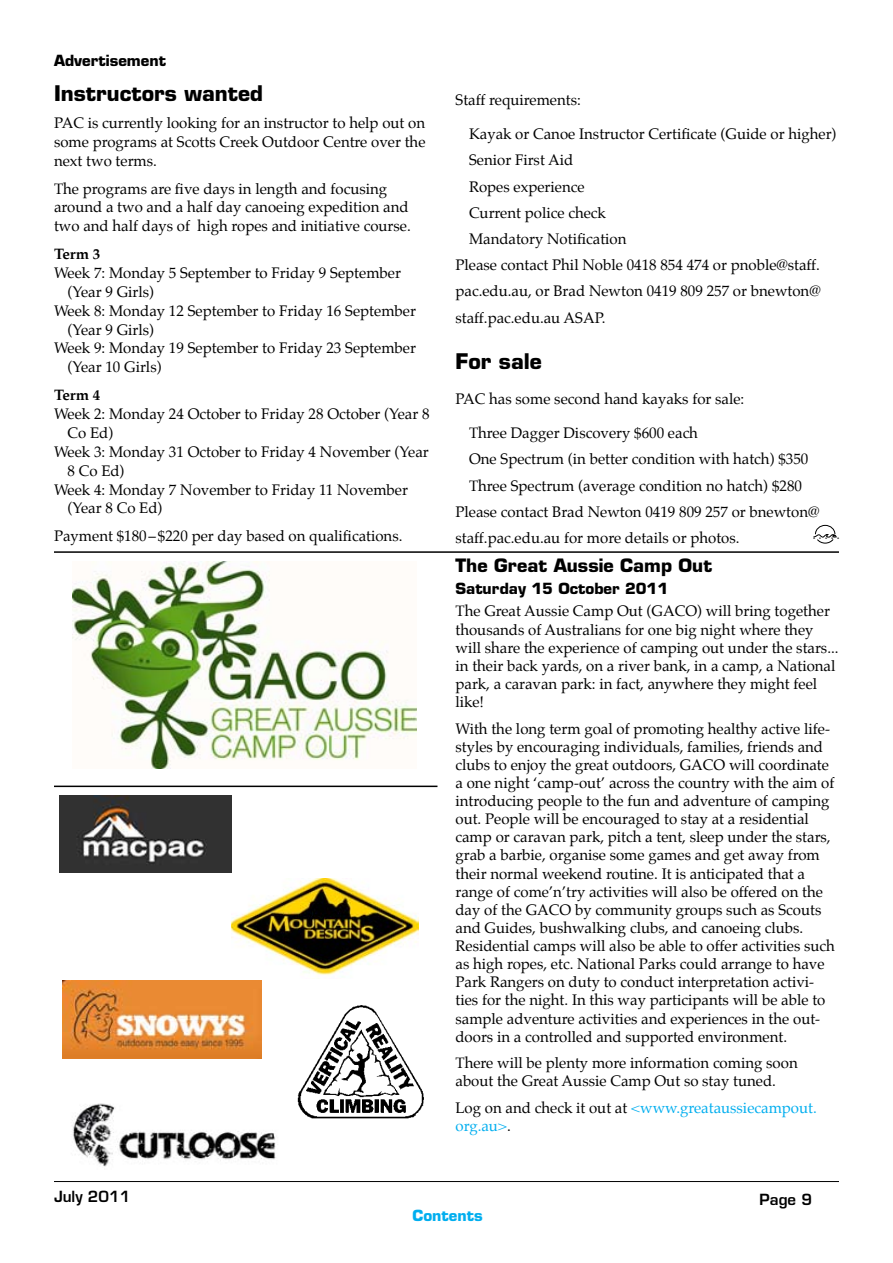
<style>
.page{position:relative;width:893px;height:1263px;background:#fff}
.page>*{position:absolute;margin:0;border:0;box-sizing:border-box;transform-origin:0 0}
.t1{font:700 21px "Eurostile";color:#000}
.t2{font:700 18px "Eurostile";color:#000}
.t3{font:15px/18.1px "Palatino";color:#000}
.t4{font:15px/18.1px "Palatino";color:#00aeef}
.t5{font:700 15px "Eurostile";color:#000}
.t6{font:600 15px "Eurostile";color:#000}
.t7{font:700 15px "Palatino";color:#000}
.t8{font:700 15px "Eurostile";color:#00aeef}
.t9{font:700 2.1px "Eurostile";color:#000}
.s1{color:#000}
</style>
<div class="page">
<hr style="left:54px;top:1181px;width:785px;height:1px;background:#000">
<hr style="left:54px;top:551px;width:785px;height:2px;background:#000">
<hr style="left:54px;top:785px;width:383px;height:2px;background:#000">
<svg style="left:813px;top:525px;width:24px;height:18px"></svg>
<img style="left:297px;top:1005px;width:127px;height:114px">
<img style="left:231px;top:879px;width:187px;height:97px">
<img style="left:72px;top:561px;width:344px;height:207px">
<img style="left:60px;top:796px;width:171px;height:76px">
<img style="left:62px;top:980px;width:199px;height:79px">
<img style="left:72px;top:1103px;width:204px;height:64px">
<p class="t5" style="left:54px;top:51px;width:114px">Advertisement</p>
<h1 class="t1" style="left:54px;top:80px;width:210px">Instructors wanted</h1>
<p class="t3" style="left:54px;top:114px;width:373px;line-height:18.9px;text-align:justify">PAC is currently looking for an instructor to help out on some programs at Scotts Creek Outdoor Centre over the next two terms.</p>
<p class="t3" style="left:54px;top:179px;width:358px;line-height:18.9px">The programs are five days in length and focusing around a two and a half day canoeing expedition and two and half days of high ropes and initiative course.</p>
<p class="t7" style="left:54px;top:241px;width:48px">Term 3</p>
<p class="t3" style="left:54px;top:263px;width:349px">Week 7: Monday 5 September to Friday 9 September</p>
<p class="t3" style="left:68px;top:282px;width:88px">(Year 9 Girls)</p>
<p class="t3" style="left:54px;top:301px;width:364px">Week 8: Monday 12 September to Friday 16 September</p>
<p class="t3" style="left:68px;top:320px;width:88px">(Year 9 Girls)</p>
<p class="t3" style="left:54px;top:339px;width:364px">Week 9: Monday 19 September to Friday 23 September</p>
<p class="t3" style="left:68px;top:358px;width:96px">(Year 10 Girls)</p>
<p class="t7" style="left:54px;top:382px;width:48px">Term 4</p>
<p class="t3" style="left:54px;top:404px;width:377px">Week 2: Monday 24 October to Friday 28 October (Year 8</p>
<p class="t3" style="left:68px;top:423px;width:47px">Co Ed)</p>
<p class="t3" style="left:54px;top:442px;width:376px">Week 3: Monday 31 October to Friday 4 November (Year</p>
<p class="t3" style="left:68px;top:461px;width:59px">8 Co Ed)</p>
<p class="t3" style="left:54px;top:480px;width:356px">Week 4: Monday 7 November to Friday 11 November</p>
<p class="t3" style="left:68px;top:499px;width:97px">(Year 8 Co Ed)</p>
<p class="t3" style="left:54px;top:527px;width:350px">Payment $180 – $220 per day based on qualifications.</p>
<p class="t3" style="left:455px;top:90px;width:127px">Staff requirements:</p>
<p class="t3" style="left:469px;top:125px;width:369px">Kayak or Canoe Instructor Certificate (Guide or higher)</p>
<p class="t3" style="left:469px;top:151px;width:106px">Senior First Aid</p>
<p class="t3" style="left:469px;top:177px;width:117px">Ropes experience</p>
<p class="t3" style="left:469px;top:204px;width:138px">Current police check</p>
<p class="t3" style="left:469px;top:230px;width:159px">Mandatory Notification</p>
<p class="t3" style="left:455px;top:256px;width:366px">Please contact Phil Noble 0418 854 474 or pnoble@staff.</p>
<p class="t3" style="left:455px;top:282px;width:367px">pac.edu.au, or Brad Newton 0419 809 257 or bnewton@</p>
<p class="t3" style="left:455px;top:308px;width:152px">staff.pac.edu.au ASAP.</p>
<h1 class="t1" style="left:455px;top:348px;width:88px">For sale</h1>
<p class="t3" style="left:455px;top:389px;width:290px">PAC has some second hand kayaks for sale:</p>
<p class="t3" style="left:469px;top:424px;width:231px">Three Dagger Discovery $600 each</p>
<p class="t3" style="left:469px;top:450px;width:341px">One Spectrum (in better condition with hatch) $350</p>
<p class="t3" style="left:469px;top:476px;width:334px">Three Spectrum (average condition no hatch) $280</p>
<p class="t3" style="left:455px;top:503px;width:365px">Please contact Brad Newton 0419 809 257 or bnewton@</p>
<p class="t3" style="left:455px;top:529px;width:286px">staff.pac.edu.au for more details or photos.</p>
<p class="t2" style="left:455px;top:554px;width:258px">The Great Aussie Camp Out</p>
<p class="t5" style="left:455px;top:579px;width:214px">Saturday 15 October 2011</p>
<p class="t3" style="left:455px;top:602px;width:385px">The Great Aussie Camp Out (GACO) will bring together thousands of Australians for one big night where they will share the experience of camping out under the stars... in their back yards, on a river bank, in a camp, a National park, a caravan park: in fact, anywhere they might feel like!</p>
<p class="t3" style="left:455px;top:719px;width:381px">With the long term goal of promoting healthy active life&shy;styles by encouraging individuals, families, friends and clubs to enjoy the great outdoors, GACO will coordinate a one night ‘camp-out’ across the country with the aim of introducing people to the fun and adventure of camping out. People will be encouraged to stay at a residential camp or caravan park, pitch a tent, sleep under the stars, grab a barbie, organise some games and get away from their normal weekend routine. It is anticipated that a range of come’n’try activities will also be offered on the day of the GACO by community groups such as Scouts and Guides, bushwalking clubs, and canoeing clubs.<br>Residential camps will also be able to offer activities such as high ropes, etc. National Parks could arrange to have Park Rangers on duty to conduct interpretation activi&shy;ties for the night. In this way participants will be able to sample adventure activities and experiences in the out&shy;doors in a controlled and supported environment.</p>
<p class="t3" style="left:455px;top:1054px;width:344px">There will be plenty more information coming soon about the Great Aussie Camp Out so stay tuned.</p>
<p class="t4" style="left:455px;top:1099px;width:363px"><span class="s1">Log on and check it out at</span> &lt;www.greataussiecampout. org.au&gt;<span class="s1">.</span></p>
<p class="t9" style="left:813px;top:537px;width:3px">O</p>
<p class="t9" style="left:819px;top:537px;width:3px">E</p>
<p class="t9" style="left:825px;top:537px;width:3px">A</p>
<p class="t9" style="left:831px;top:537px;width:3px">S</p>
<p class="t9" style="left:837px;top:537px;width:3px">A</p>
<p class="t6" style="left:54px;top:1187px;width:78px">July 2011</p>
<p class="t6" style="left:760px;top:1190px;width:54px">Page 9</p>
<p class="t8" style="left:412px;top:1206px;width:72px">Contents</p>
</div>
